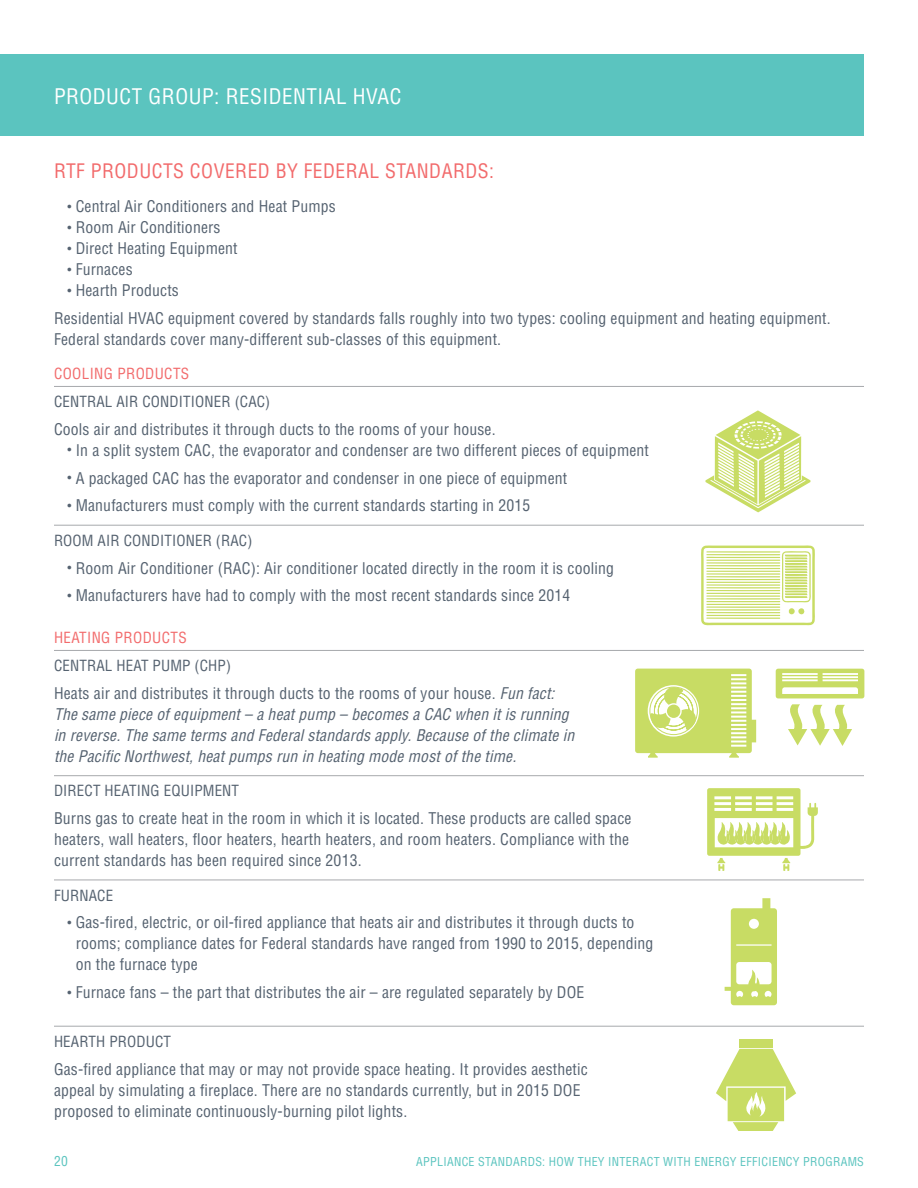
<style>
.page{position:relative;width:918px;height:1188px;background:#fff}
.page>*{position:absolute;margin:0;border:0;box-sizing:border-box;transform-origin:0 0}
.t1{font:condensed 21px "Helvetica";letter-spacing:.025em;color:#fff}
.t2{font:condensed 19.5px "Helvetica";letter-spacing:.025em;color:#f26b6c}
.t3{font:condensed 15.75px/21px "Helvetica";letter-spacing:.01em;color:#556270}
.t4{font:italic condensed 15.75px/21px "Helvetica";letter-spacing:.01em;color:#556270}
.t5{font:condensed 15px "Helvetica";letter-spacing:.01em;color:#556270}
.t6{font:condensed 15px "Helvetica";letter-spacing:.025em;color:#f26b6c}
.t7{font:condensed 13.5px "Helvetica";color:#5bc4bf}
.t8{font:condensed 12px "Helvetica";letter-spacing:.025em;color:#5bc4bf}
.s1{font-size:12px}
.s2{font-style:normal}
</style>
<div class="page">
<hr style="left:54px;top:386px;width:810px;height:1px;background:#a7a9ac">
<hr style="left:54px;top:525px;width:810px;height:1px;background:#a7a9ac">
<hr style="left:54px;top:650px;width:810px;height:1px;background:#a7a9ac">
<hr style="left:54px;top:775px;width:810px;height:1px;background:#a7a9ac">
<hr style="left:54px;top:880px;width:810px;height:1px;background:#a7a9ac">
<hr style="left:54px;top:1026px;width:810px;height:1px;background:#a7a9ac">
<div style="left:0;top:54px;width:864px;height:82px;background:#5bc4bf"></div>
<svg style="left:705px;top:410px;width:105px;height:102px"></svg>
<svg style="left:701px;top:545px;width:114px;height:80px"></svg>
<svg style="left:707px;top:788px;width:111px;height:83px"></svg>
<svg style="left:725px;top:898px;width:52px;height:107px"></svg>
<div style="left:740px;top:1039px;width:33px;height:9px;background:#c8dc64"></div>
<svg style="left:716px;top:1049px;width:80px;height:82px"></svg>
<svg style="left:788px;top:704px;width:64px;height:42px"></svg>
<svg style="left:776px;top:669px;width:88px;height:29px"></svg>
<svg style="left:635px;top:669px;width:121px;height:89px"></svg>
<h1 class="t1" style="left:54px;top:83px;width:349px">PRODUCT GROUP: RESIDENTIAL HVAC</h1>
<p class="t2" style="left:54px;top:158px;width:442px">RTF PRODUCTS COVERED BY FEDERAL STANDARDS:</p>
<p class="t3" style="left:68px;top:196px;width:270px"><span class="s1">•</span> Central Air Conditioners and Heat Pumps</p>
<p class="t3" style="left:68px;top:217px;width:155px"><span class="s1">•</span> Room Air Conditioners</p>
<p class="t3" style="left:68px;top:238px;width:172px"><span class="s1">•</span> Direct Heating Equipment</p>
<p class="t3" style="left:68px;top:259px;width:67px"><span class="s1">•</span> Furnaces</p>
<p class="t3" style="left:54px;top:276px;width:778px;line-height:27.8px;text-indent:13px"><span class="s1">•</span> Hearth Products<br>Residential HVAC equipment covered by standards falls roughly into two types: cooling equipment and heating equipment.</p>
<p class="t3" style="left:54px;top:328px;width:449px">Federal standards cover many-different sub-classes of this equipment.</p>
<p class="t6" style="left:54px;top:364px;width:137px">COOLING PRODUCTS</p>
<p class="t5" style="left:54px;top:392px;width:218px">CENTRAL AIR CONDITIONER (CAC)</p>
<p class="t3" style="left:54px;top:418px;width:443px">Cools air and distributes it through ducts to the rooms of your house.</p>
<p class="t3" style="left:68px;top:439px;width:583px"><span class="s1">•</span> In a split system CAC, the evaporator and condenser are two different pieces of equipment</p>
<p class="t3" style="left:68px;top:467px;width:501px"><span class="s1">•</span> A packaged CAC has the evaporator and condenser in one piece of equipment</p>
<p class="t3" style="left:68px;top:495px;width:464px"><span class="s1">•</span> Manufacturers must comply with the current standards starting in 2015</p>
<p class="t5" style="left:54px;top:531px;width:200px">ROOM AIR CONDITIONER (RAC)</p>
<p class="t3" style="left:68px;top:557px;width:548px"><span class="s1">•</span> Room Air Conditioner (RAC): Air conditioner located directly in the room it is cooling</p>
<p class="t3" style="left:68px;top:585px;width:504px"><span class="s1">•</span> Manufacturers have had to comply with the most recent standards since 2014</p>
<p class="t6" style="left:54px;top:628px;width:134px">HEATING PRODUCTS</p>
<p class="t5" style="left:54px;top:656px;width:179px">CENTRAL HEAT PUMP (CHP)</p>
<p class="t4" style="left:54px;top:682px;width:522px"><span class="s2">Heats air and distributes it through ducts to the rooms of your house.</span> Fun fact:<br>The same piece of equipment – a heat pump – becomes a CAC when it is running in reverse. The same terms and Federal standards apply. Because of the climate in the Pacific Northwest, heat pumps run in heating mode most of the time.</p>
<p class="t5" style="left:54px;top:781px;width:187px">DIRECT HEATING EQUIPMENT</p>
<p class="t3" style="left:54px;top:808px;width:579px">Burns gas to create heat in the room in which it is located. These products are called space heaters, wall heaters, floor heaters, hearth heaters, and room heaters. Compliance with the current standards has been required since 2013.</p>
<p class="t5" style="left:54px;top:886px;width:61px">FURNACE</p>
<p class="t3" style="left:76px;top:912px;width:579px;text-indent:-8px"><span class="s1">•</span> Gas-fired, electric, or oil-fired appliance that heats air and distributes it through ducts to rooms; compliance dates for Federal standards have ranged from 1990 to 2015, depending on the furnace type</p>
<p class="t3" style="left:68px;top:982px;width:518px"><span class="s1">•</span> Furnace fans – the part that distributes the air – are regulated separately by DOE</p>
<p class="t5" style="left:54px;top:1032px;width:119px">HEARTH PRODUCT</p>
<p class="t3" style="left:54px;top:1058px;width:535px">Gas-fired appliance that may or may not provide space heating. It provides aesthetic appeal by simulating a fireplace. There are no standards currently, but in 2015 DOE proposed to eliminate continuously-burning pilot lights.</p>
<p class="t7" style="left:54px;top:1153px;width:15px">20</p>
<p class="t8" style="left:416px;top:1155px;width:449px">APPLIANCE STANDARDS: HOW THEY INTERACT WITH ENERGY EFFICIENCY PROGRAMS</p>
</div>
